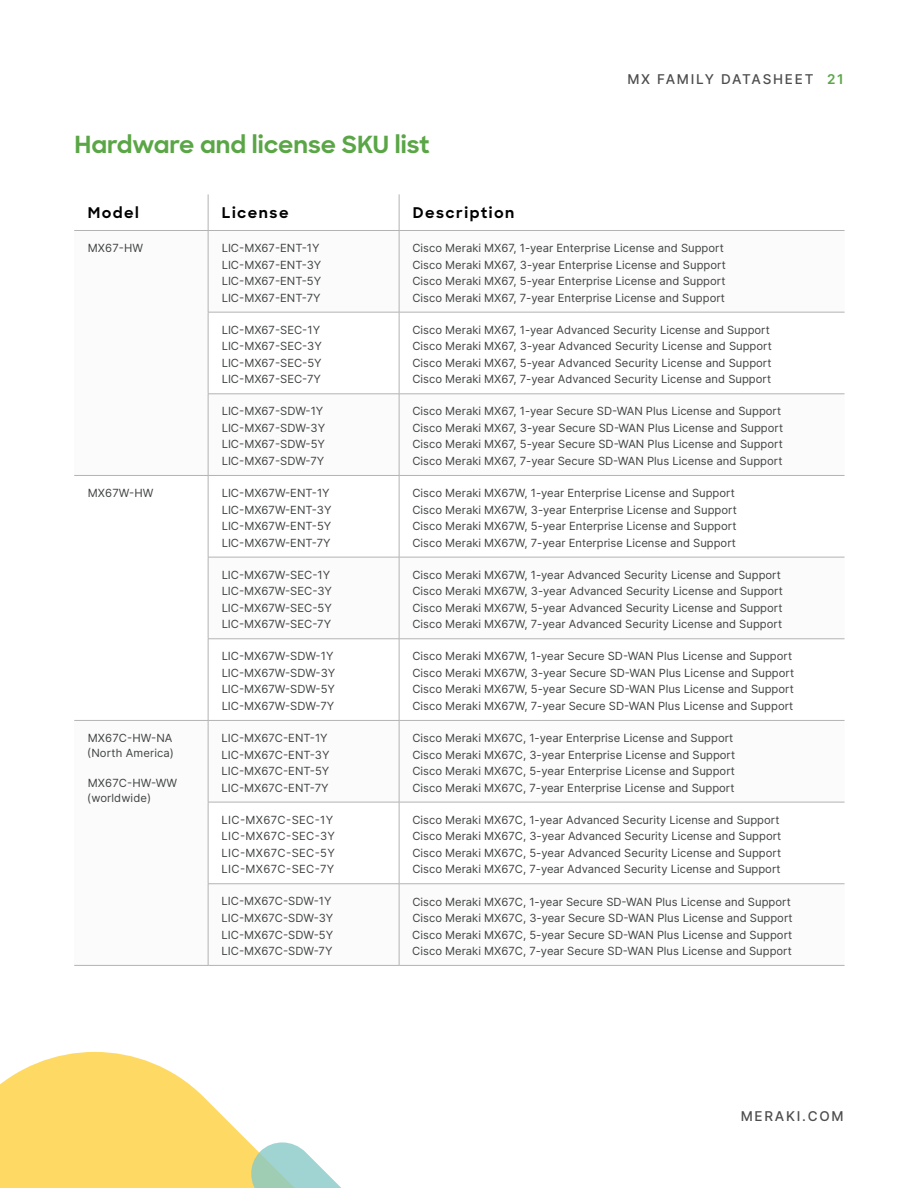
<style>
.page{position:relative;width:918px;height:1188px;background:#fff}
.page>*{position:absolute;margin:0;border:0;box-sizing:border-box;transform-origin:0 0}
.t1{font:700 24px "Sharp Sans";color:#5aa646}
.t2{font:700 15px "Sharp Sans";letter-spacing:.1em;color:#000}
.t3{font:500 13.5px "Inter";letter-spacing:.13em;color:#4d4d4d}
.t4{font:11.25px/16.5px "Inter";color:#404342}
.t5{font:11.25px/16.5px "Inter";letter-spacing:.03em;color:#404342}
.s1{font-weight:600;color:#5aa646}
</style>
<div class="page">
<svg style="left:0;top:1052px;width:249px;height:136px;fill:#fed963"></svg>
<svg style="left:248px;top:1142px;width:93px;height:46px"></svg>
<svg style="left:207px;top:312px;width:638px;height:572px"></svg>
<hr style="left:399px;top:194px;width:1px;height:36px;background:#b3b3b3">
<hr style="left:208px;top:230px;width:191px;height:1px;background:#b3b3b3">
<hr style="left:208px;top:231px;width:1px;height:81px;background:#b3b3b3">
<hr style="left:399px;top:230px;width:446px;height:1px;background:#b3b3b3">
<hr style="left:399px;top:231px;width:1px;height:81px;background:#b3b3b3">
<hr style="left:208px;top:312px;width:191px;height:1px;background:#b3b3b3">
<hr style="left:208px;top:312px;width:1px;height:82px;background:#b3b3b3">
<hr style="left:399px;top:312px;width:446px;height:1px;background:#b3b3b3">
<hr style="left:399px;top:312px;width:1px;height:82px;background:#b3b3b3">
<hr style="left:208px;top:394px;width:191px;height:1px;background:#b3b3b3">
<hr style="left:208px;top:394px;width:1px;height:81px;background:#b3b3b3">
<hr style="left:399px;top:394px;width:446px;height:1px;background:#b3b3b3">
<hr style="left:399px;top:394px;width:1px;height:81px;background:#b3b3b3">
<hr style="left:208px;top:476px;width:1px;height:81px;background:#b3b3b3">
<hr style="left:399px;top:475px;width:446px;height:1px;background:#b3b3b3">
<hr style="left:399px;top:476px;width:1px;height:81px;background:#b3b3b3">
<hr style="left:208px;top:557px;width:191px;height:1px;background:#b3b3b3">
<hr style="left:208px;top:557px;width:1px;height:82px;background:#b3b3b3">
<hr style="left:399px;top:557px;width:446px;height:1px;background:#b3b3b3">
<hr style="left:399px;top:557px;width:1px;height:82px;background:#b3b3b3">
<hr style="left:208px;top:639px;width:191px;height:1px;background:#b3b3b3">
<hr style="left:208px;top:639px;width:1px;height:81px;background:#b3b3b3">
<hr style="left:399px;top:639px;width:446px;height:1px;background:#b3b3b3">
<hr style="left:399px;top:639px;width:1px;height:81px;background:#b3b3b3">
<hr style="left:74px;top:720px;width:134px;height:1px;background:#b3b3b3">
<hr style="left:208px;top:721px;width:1px;height:81px;background:#b3b3b3">
<hr style="left:399px;top:721px;width:1px;height:81px;background:#b3b3b3">
<hr style="left:208px;top:802px;width:191px;height:1px;background:#b3b3b3">
<hr style="left:208px;top:802px;width:1px;height:82px;background:#b3b3b3">
<hr style="left:399px;top:802px;width:446px;height:1px;background:#b3b3b3">
<hr style="left:399px;top:802px;width:1px;height:82px;background:#b3b3b3">
<hr style="left:208px;top:884px;width:191px;height:1px;background:#b3b3b3">
<hr style="left:208px;top:884px;width:1px;height:81px;background:#b3b3b3">
<hr style="left:399px;top:884px;width:446px;height:1px;background:#b3b3b3">
<hr style="left:399px;top:884px;width:1px;height:81px;background:#b3b3b3">
<hr style="left:208px;top:965px;width:191px;height:1px;background:#b3b3b3">
<hr style="left:399px;top:965px;width:446px;height:1px;background:#b3b3b3">
<hr style="left:208px;top:194px;width:1px;height:36px;background:#b3b3b3">
<hr style="left:74px;top:230px;width:134px;height:1px;background:#b3b3b3">
<hr style="left:74px;top:965px;width:134px;height:1px;background:#b3b3b3">
<hr style="left:208px;top:720px;width:191px;height:1px;background:#b3b3b3">
<hr style="left:399px;top:720px;width:446px;height:1px;background:#b3b3b3">
<hr style="left:74px;top:475px;width:134px;height:1px;background:#b3b3b3">
<hr style="left:208px;top:475px;width:191px;height:1px;background:#b3b3b3">
<h1 class="t1" style="left:75px;top:127px;width:356px">Hardware and license SKU list</h1>
<p class="t3" style="left:627px;top:70px;width:218px">MX FAMILY DATASHEET <span class="s1">21</span></p>
<h2 class="t2" style="left:88px;top:202px;width:53px">Model</h2>
<h2 class="t2" style="left:222px;top:202px;width:68px">License</h2>
<h2 class="t2" style="left:413px;top:202px;width:103px">Description</h2>
<p class="t4" style="left:88px;top:239px;width:57px">MX67-HW</p>
<p class="t4" style="left:222px;top:239px;width:101px">LIC-MX67-ENT-1Y<br>LIC-MX67-ENT-3Y<br>LIC-MX67-ENT-5Y<br>LIC-MX67-ENT-7Y</p>
<p class="t4" style="left:412px;top:239px;width:315px">Cisco Meraki MX67, 1-year Enterprise License and Support Cisco Meraki MX67, 3-year Enterprise License and Support Cisco Meraki MX67, 5-year Enterprise License and Support Cisco Meraki MX67, 7-year Enterprise License and Support</p>
<p class="t4" style="left:222px;top:321px;width:102px">LIC-MX67-SEC-1Y<br>LIC-MX67-SEC-3Y<br>LIC-MX67-SEC-5Y<br>LIC-MX67-SEC-7Y</p>
<p class="t4" style="left:412px;top:321px;width:361px">Cisco Meraki MX67, 1-year Advanced Security License and Support Cisco Meraki MX67, 3-year Advanced Security License and Support Cisco Meraki MX67, 5-year Advanced Security License and Support Cisco Meraki MX67, 7-year Advanced Security License and Support</p>
<p class="t4" style="left:222px;top:403px;width:105px">LIC-MX67-SDW-1Y<br>LIC-MX67-SDW-3Y<br>LIC-MX67-SDW-5Y<br>LIC-MX67-SDW-7Y</p>
<p class="t4" style="left:412px;top:403px;width:372px">Cisco Meraki MX67, 1-year Secure SD-WAN Plus License and Support Cisco Meraki MX67, 3-year Secure SD-WAN Plus License and Support Cisco Meraki MX67, 5-year Secure SD-WAN Plus License and Support Cisco Meraki MX67, 7-year Secure SD-WAN Plus License and Support</p>
<p class="t4" style="left:88px;top:484px;width:67px">MX67W-HW</p>
<p class="t4" style="left:222px;top:484px;width:111px">LIC-MX67W-ENT-1Y<br>LIC-MX67W-ENT-3Y<br>LIC-MX67W-ENT-5Y<br>LIC-MX67W-ENT-7Y</p>
<p class="t4" style="left:412px;top:485px;width:326px">Cisco Meraki MX67W, 1-year Enterprise License and Support Cisco Meraki MX67W, 3-year Enterprise License and Support Cisco Meraki MX67W, 5-year Enterprise License and Support Cisco Meraki MX67W, 7-year Enterprise License and Support</p>
<p class="t4" style="left:222px;top:566px;width:112px">LIC-MX67W-SEC-1Y<br>LIC-MX67W-SEC-3Y<br>LIC-MX67W-SEC-5Y<br>LIC-MX67W-SEC-7Y</p>
<p class="t4" style="left:412px;top:566px;width:372px">Cisco Meraki MX67W, 1-year Advanced Security License and Support Cisco Meraki MX67W, 3-year Advanced Security License and Support Cisco Meraki MX67W, 5-year Advanced Security License and Support Cisco Meraki MX67W, 7-year Advanced Security License and Support</p>
<p class="t4" style="left:222px;top:648px;width:115px">LIC-MX67W-SDW-1Y<br>LIC-MX67W-SDW-3Y<br>LIC-MX67W-SDW-5Y<br>LIC-MX67W-SDW-7Y</p>
<p class="t4" style="left:412px;top:648px;width:383px">Cisco Meraki MX67W, 1-year Secure SD-WAN Plus License and Support Cisco Meraki MX67W, 3-year Secure SD-WAN Plus License and Support Cisco Meraki MX67W, 5-year Secure SD-WAN Plus License and Support Cisco Meraki MX67W, 7-year Secure SD-WAN Plus License and Support</p>
<p class="t4" style="left:87px;top:730px;width:88px;line-height:15px">MX67C-HW-NA (North America)</p>
<p class="t4" style="left:87px;top:775px;width:92px;line-height:15px">MX67C-HW-WW (worldwide)</p>
<p class="t4" style="left:222px;top:730px;width:109px">LIC-MX67C-ENT-1Y<br>LIC-MX67C-ENT-3Y<br>LIC-MX67C-ENT-5Y<br>LIC-MX67C-ENT-7Y</p>
<p class="t4" style="left:412px;top:730px;width:324px">Cisco Meraki MX67C, 1-year Enterprise License and Support Cisco Meraki MX67C, 3-year Enterprise License and Support Cisco Meraki MX67C, 5-year Enterprise License and Support Cisco Meraki MX67C, 7-year Enterprise License and Support</p>
<p class="t5" style="left:222px;top:811px;width:115px">LIC-MX67C-SEC-1Y<br>LIC-MX67C-SEC-3Y<br>LIC-MX67C-SEC-5Y<br>LIC-MX67C-SEC-7Y</p>
<p class="t4" style="left:412px;top:811px;width:371px">Cisco Meraki MX67C, 1-year Advanced Security License and Support Cisco Meraki MX67C, 3-year Advanced Security License and Support Cisco Meraki MX67C, 5-year Advanced Security License and Support Cisco Meraki MX67C, 7-year Advanced Security License and Support</p>
<p class="t4" style="left:222px;top:893px;width:113px">LIC-MX67C-SDW-1Y<br>LIC-MX67C-SDW-3Y<br>LIC-MX67C-SDW-5Y<br>LIC-MX67C-SDW-7Y</p>
<p class="t4" style="left:412px;top:893px;width:382px">Cisco Meraki MX67C, 1-year Secure SD-WAN Plus License and Support Cisco Meraki MX67C, 3-year Secure SD-WAN Plus License and Support Cisco Meraki MX67C, 5-year Secure SD-WAN Plus License and Support Cisco Meraki MX67C, 7-year Secure SD-WAN Plus License and Support</p>
<p class="t3" style="left:741px;top:1106px;width:105px">MERAKI.COM</p>
</div>
